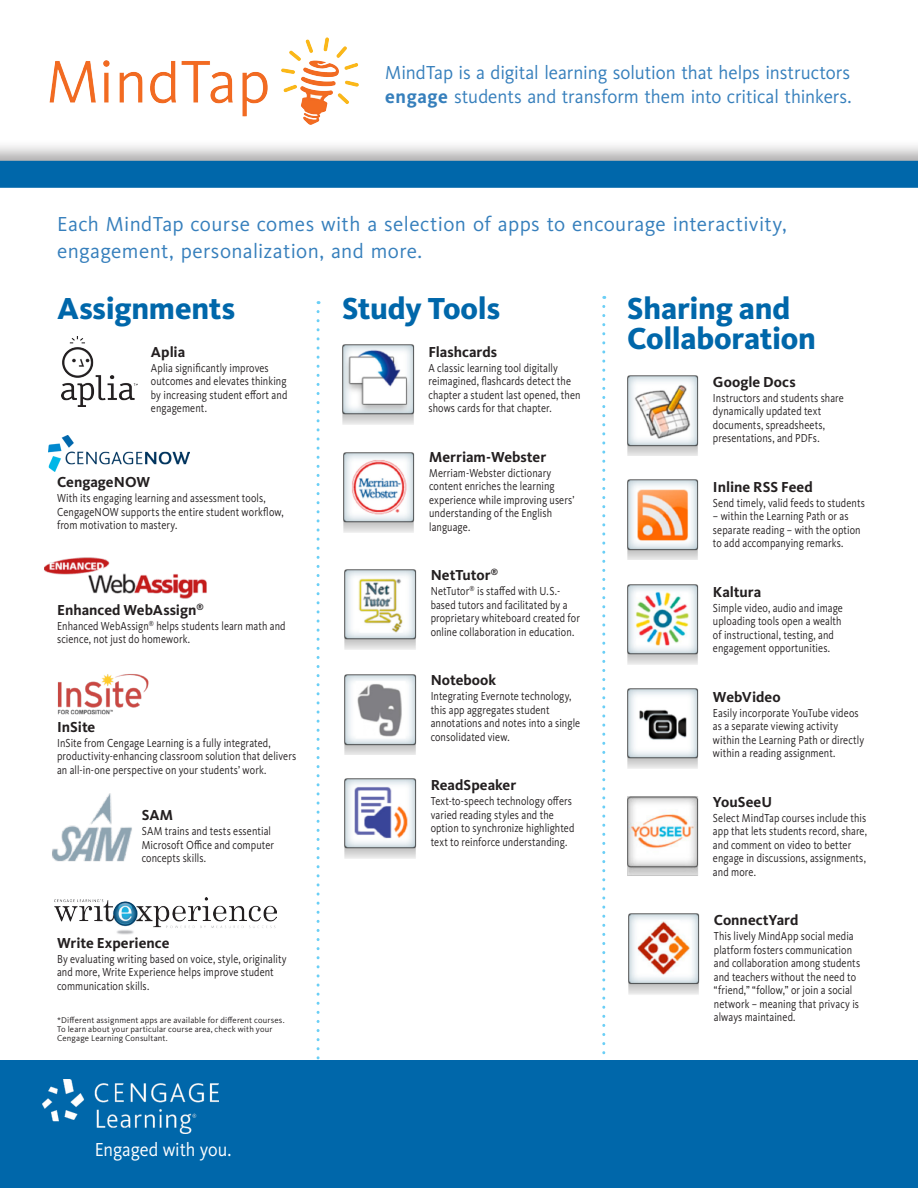
<style>
.page{position:relative;width:918px;height:1188px;background:#fff}
.page>*{position:absolute;margin:0;border:0;box-sizing:border-box;transform-origin:0 0}
.t1{font:800 31.5px/30px "Kievit OT";letter-spacing:-.005em;color:#0067aa}
.t2{font:21px/27px "Kievit OT";letter-spacing:.015em;color:#367fbc}
.t3{font:19.5px/24px "Kievit OT";letter-spacing:-.005em;color:#367fbc}
.t4{font:19.5px "Kievit OT";letter-spacing:-.005em;color:#fff;scale:.93 1}
.t5{font:700 15px "Kievit OT";color:#231f20}
.t6{font:12px/13.5px "Kievit OT";letter-spacing:.01em;color:#231f20;scale:.85 1}
.t7{font:8.7px/9px "Kievit OT";letter-spacing:.015em;color:#231f20}
.s1{font-weight:700}
</style>
<div class="page">
<div style="left:0;top:0;width:918px;height:166px;background:#231f20;opacity:.38"></div>
<div style="left:0;top:161px;width:918px;height:27px;background:#0067aa"></div>
<img style="left:62px;top:336px;width:76px;height:70px">
<img style="left:49px;top:435px;width:141px;height:36px">
<img style="left:44px;top:557px;width:163px;height:42px">
<img style="left:58px;top:674px;width:91px;height:40px">
<img style="left:52px;top:793px;width:80px;height:69px">
<img style="left:55px;top:897px;width:222px;height:37px">
<img style="left:342px;top:344px;width:72px;height:80px">
<img style="left:343px;top:452px;width:72px;height:80px">
<img style="left:344px;top:569px;width:72px;height:81px">
<img style="left:344px;top:674px;width:72px;height:81px">
<img style="left:344px;top:778px;width:72px;height:80px">
<img style="left:627px;top:375px;width:72px;height:81px">
<img style="left:627px;top:479px;width:72px;height:81px">
<img style="left:627px;top:584px;width:72px;height:80px">
<img style="left:627px;top:688px;width:72px;height:80px">
<img style="left:627px;top:796px;width:72px;height:80px">
<img style="left:628px;top:913px;width:71px;height:82px">
<svg style="left:317px;top:312px;width:3px;height:749px"></svg>
<svg style="left:602px;top:306px;width:3px;height:755px"></svg>
<div style="left:0;top:1061px;width:918px;height:127px;background:#0067aa"></div>
<img style="left:42px;top:1080px;width:176px;height:53px">
<img style="left:102px;top:37px;width:245px;height:40px">
<h3 class="t3" style="left:385px;top:61px;width:468px">MindTap is a digital learning solution that helps instructors <span class="s1">engage</span> students and transform them into critical thinkers.</h3>
<h2 class="t2" style="left:57px;top:210px;width:731px">Each MindTap course comes with a selection of apps to encourage interactivity, engagement, personalization, and more.</h2>
<h1 class="t1" style="left:57px;top:293px;width:180px">Assignments</h1>
<p class="t5" style="left:151px;top:343px;width:36px">Aplia</p>
<p class="t6" style="left:151px;top:361px;width:162px">Aplia significantly improves outcomes and elevates thinking by increasing student effort and engagement.</p>
<p class="t5" style="left:57px;top:473px;width:95px">CengageNOW</p>
<p class="t6" style="left:57px;top:491px;width:268px">With its engaging learning and assessment tools,<br>CengageNOW supports the entire student workflow, from motivation to mastery.</p>
<p class="t5" style="left:57px;top:601px;width:148px">Enhanced WebAssign<sup>®</sup></p>
<p class="t6" style="left:57px;top:619px;width:270px">Enhanced WebAssign<sup>®</sup> helps students learn math and science, not just do homework.</p>
<p class="t5" style="left:57px;top:718px;width:40px">InSite</p>
<p class="t6" style="left:57px;top:736px;width:283px">InSite from Cengage Learning is a fully integrated, productivity-enhancing classroom solution that delivers an all-in-one perspective on your students’ work.</p>
<p class="t5" style="left:142px;top:806px;width:33px">SAM</p>
<p class="t6" style="left:142px;top:824px;width:157px">SAM trains and tests essential<br>Microsoft Office and computer concepts skills.</p>
<p class="t5" style="left:57px;top:934px;width:114px">Write Experience</p>
<p class="t6" style="left:57px;top:952px;width:272px">By evaluating writing based on voice, style, originality and more, Write Experience helps improve student communication skills.</p>
<p class="t7" style="left:57px;top:1015px;width:229px">*Different assignment apps are available for different courses.<br>To learn about your particular course area, check with your<br>Cengage Learning Consultant.</p>
<h3 class="t4" style="left:95px;top:1138px;width:149px">Engaged with you.</h3>
<h1 class="t1" style="left:342px;top:293px;width:159px">Study Tools</h1>
<p class="t5" style="left:428px;top:343px;width:70px">Flashcards</p>
<p class="t6" style="left:428px;top:361px;width:181px">A classic learning tool digitally reimagined, flashcards detect the chapter a student last opened, then shows cards for that chapter.</p>
<p class="t5" style="left:429px;top:448px;width:119px">Merriam-Webster</p>
<p class="t6" style="left:429px;top:466px;width:172px">Merriam-Webster dictionary content enriches the learning experience while improving users’ understanding of the English language.</p>
<p class="t5" style="left:431px;top:566px;width:69px">NetTutor<sup>®</sup></p>
<p class="t6" style="left:431px;top:584px;width:177px">NetTutor<sup>®</sup> is staffed with U.S.- based tutors and facilitated by a proprietary whiteboard created for online collaboration in education.</p>
<p class="t5" style="left:431px;top:671px;width:67px">Notebook</p>
<p class="t6" style="left:431px;top:689px;width:177px">Integrating Evernote technology, this app aggregates student annotations and notes into a single consolidated view.</p>
<p class="t5" style="left:431px;top:776px;width:87px">ReadSpeaker</p>
<p class="t6" style="left:431px;top:794px;width:171px">Text-to-speech technology offers varied reading styles and the option to synchronize highlighted text to reinforce understanding.</p>
<h1 class="t1" style="left:627px;top:293px;width:190px">Sharing and<br>Collaboration</h1>
<p class="t5" style="left:713px;top:373px;width:84px">Google Docs</p>
<p class="t6" style="left:713px;top:391px;width:155px">Instructors and students share dynamically updated text documents, spreadsheets, presentations, and PDFs.</p>
<p class="t5" style="left:713px;top:478px;width:101px">Inline RSS Feed</p>
<p class="t6" style="left:713px;top:496px;width:180px">Send timely, valid feeds to students</p>
<p class="t6" style="left:713px;top:509px;width:175px">– within the Learning Path or as separate reading – with the option to add accompanying remarks.</p>
<p class="t5" style="left:713px;top:583px;width:50px">Kaltura</p>
<p class="t6" style="left:713px;top:601px;width:154px">Simple video, audio and image uploading tools open a wealth of instructional, testing, and engagement opportunities.</p>
<p class="t5" style="left:713px;top:688px;width:69px">WebVideo</p>
<p class="t6" style="left:713px;top:706px;width:179px">Easily incorporate YouTube videos as a separate viewing activity within the Learning Path or directly within a reading assignment.</p>
<p class="t5" style="left:713px;top:793px;width:61px">YouSeeU</p>
<p class="t6" style="left:713px;top:811px;width:183px">Select MindTap courses include this app that lets students record, share, and comment on video to better engage in discussions, assignments, and more.</p>
<p class="t5" style="left:714px;top:911px;width:86px">ConnectYard</p>
<p class="t6" style="left:714px;top:929px;width:174px">This lively MindApp social media platform fosters communication and collaboration among students and teachers without the need to “friend,” “follow,” or join a social network – meaning that privacy is always maintained.</p>
</div>
